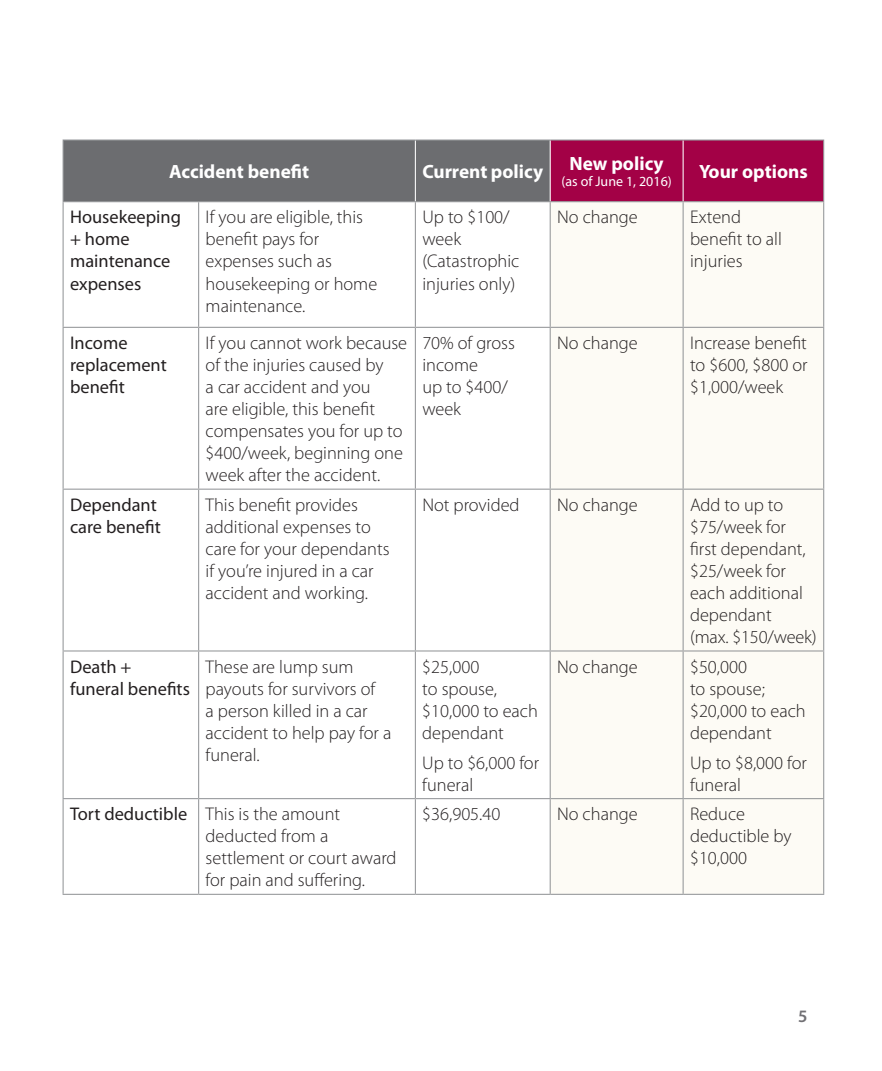
<style>
.page{position:relative;width:882px;height:1071px;background:#fff}
.page>*{position:absolute;margin:0;border:0;box-sizing:border-box;transform-origin:0 0}
.t1{font:700 19.25px "Myriad Pro";color:#fff}
.t2{font:300 18.38px/22.1px "Myriad Pro";color:#231f20}
.t3{font:18.38px/22.1px "Myriad Pro";color:#231f20}
.t4{font:600 17.5px "Myriad Pro";color:#717074}
.t5{font:14px "Myriad Pro";color:#fff}
</style>
<div class="page">
<svg style="left:64px;top:141px;width:759px;height:60px;background:#7f4661"></svg>
<div style="left:551px;top:202px;width:272px;height:692px;background:#fdfbf5"></div>
<hr style="left:63px;top:140px;width:136px;height:1px;background:#939598">
<hr style="left:63px;top:141px;width:1px;height:60px;background:#939598">
<hr style="left:199px;top:140px;width:216px;height:1px;background:#939598">
<hr style="left:415px;top:140px;width:135px;height:1px;background:#939598">
<hr style="left:550px;top:140px;width:133px;height:1px;background:#939598">
<hr style="left:683px;top:140px;width:141px;height:1px;background:#939598">
<hr style="left:823px;top:141px;width:1px;height:60px;background:#939598">
<hr style="left:63px;top:201px;width:136px;height:1px;background:#939598">
<hr style="left:63px;top:202px;width:1px;height:125px;background:#939598">
<hr style="left:199px;top:201px;width:216px;height:1px;background:#939598">
<hr style="left:198px;top:202px;width:1px;height:125px;background:#939598">
<hr style="left:415px;top:201px;width:135px;height:1px;background:#939598">
<hr style="left:415px;top:202px;width:1px;height:125px;background:#939598">
<hr style="left:550px;top:201px;width:133px;height:1px;background:#939598">
<hr style="left:550px;top:202px;width:1px;height:125px;background:#939598">
<hr style="left:683px;top:201px;width:141px;height:1px;background:#939598">
<hr style="left:683px;top:202px;width:1px;height:125px;background:#939598">
<hr style="left:823px;top:202px;width:1px;height:125px;background:#939598">
<hr style="left:63px;top:327px;width:136px;height:1px;background:#939598">
<hr style="left:63px;top:328px;width:1px;height:161px;background:#939598">
<hr style="left:199px;top:327px;width:216px;height:1px;background:#939598">
<hr style="left:198px;top:328px;width:1px;height:161px;background:#939598">
<hr style="left:415px;top:327px;width:135px;height:1px;background:#939598">
<hr style="left:415px;top:328px;width:1px;height:161px;background:#939598">
<hr style="left:550px;top:327px;width:133px;height:1px;background:#939598">
<hr style="left:550px;top:328px;width:1px;height:161px;background:#939598">
<hr style="left:683px;top:327px;width:141px;height:1px;background:#939598">
<hr style="left:683px;top:328px;width:1px;height:161px;background:#939598">
<hr style="left:823px;top:328px;width:1px;height:161px;background:#939598">
<hr style="left:63px;top:489px;width:136px;height:1px;background:#939598">
<hr style="left:63px;top:490px;width:1px;height:160px;background:#939598">
<hr style="left:199px;top:489px;width:216px;height:1px;background:#939598">
<hr style="left:198px;top:490px;width:1px;height:160px;background:#939598">
<hr style="left:415px;top:489px;width:135px;height:1px;background:#939598">
<hr style="left:415px;top:490px;width:1px;height:160px;background:#939598">
<hr style="left:550px;top:489px;width:133px;height:1px;background:#939598">
<hr style="left:550px;top:490px;width:1px;height:160px;background:#939598">
<hr style="left:683px;top:489px;width:141px;height:1px;background:#939598">
<hr style="left:683px;top:490px;width:1px;height:160px;background:#939598">
<hr style="left:823px;top:490px;width:1px;height:160px;background:#939598">
<hr style="left:63px;top:650px;width:136px;height:2px;background:#939598">
<hr style="left:63px;top:652px;width:1px;height:146px;background:#939598">
<hr style="left:199px;top:650px;width:216px;height:2px;background:#939598">
<hr style="left:198px;top:652px;width:1px;height:146px;background:#939598">
<hr style="left:415px;top:650px;width:135px;height:2px;background:#939598">
<hr style="left:415px;top:652px;width:1px;height:146px;background:#939598">
<hr style="left:550px;top:650px;width:133px;height:2px;background:#939598">
<hr style="left:550px;top:652px;width:1px;height:146px;background:#939598">
<hr style="left:683px;top:650px;width:141px;height:2px;background:#939598">
<hr style="left:683px;top:652px;width:1px;height:146px;background:#939598">
<hr style="left:823px;top:652px;width:1px;height:146px;background:#939598">
<hr style="left:63px;top:798px;width:136px;height:1px;background:#939598">
<hr style="left:63px;top:799px;width:1px;height:95px;background:#939598">
<hr style="left:199px;top:798px;width:216px;height:1px;background:#939598">
<hr style="left:198px;top:799px;width:1px;height:95px;background:#939598">
<hr style="left:415px;top:798px;width:135px;height:1px;background:#939598">
<hr style="left:415px;top:799px;width:1px;height:95px;background:#939598">
<hr style="left:550px;top:798px;width:133px;height:1px;background:#939598">
<hr style="left:550px;top:799px;width:1px;height:95px;background:#939598">
<hr style="left:683px;top:798px;width:141px;height:1px;background:#939598">
<hr style="left:683px;top:799px;width:1px;height:95px;background:#939598">
<hr style="left:823px;top:799px;width:1px;height:95px;background:#939598">
<hr style="left:63px;top:894px;width:136px;height:1px;background:#939598">
<hr style="left:199px;top:894px;width:216px;height:1px;background:#939598">
<hr style="left:415px;top:894px;width:135px;height:1px;background:#939598">
<hr style="left:550px;top:894px;width:133px;height:1px;background:#939598">
<hr style="left:683px;top:894px;width:141px;height:1px;background:#939598">
<hr style="left:415px;top:141px;width:1px;height:60px;background:#fff">
<hr style="left:550px;top:141px;width:1px;height:60px;background:#fff">
<hr style="left:683px;top:141px;width:1px;height:60px;background:#fff">
<p class="t1" style="left:169px;top:159px;width:142px">Accident benefit</p>
<p class="t1" style="left:422px;top:159px;width:122px">Current policy</p>
<p class="t1" style="left:570px;top:151px;width:96px">New policy</p>
<p class="t5" style="left:561px;top:173px;width:112px">(as of June 1, 2016)</p>
<p class="t1" style="left:699px;top:159px;width:110px">Your options</p>
<p class="t3" style="left:70px;top:206px;width:112px">Housekeeping + home maintenance expenses</p>
<p class="t2" style="left:206px;top:206px;width:173px">If you are eligible, this benefit pays for expenses such as housekeeping or home maintenance.</p>
<p class="t2" style="left:422px;top:206px;width:89px">Up to $100/ week</p>
<p class="t2" style="left:422px;top:250px;width:99px">(Catastrophic injuries only)</p>
<p class="t3" style="left:70px;top:332px;width:98px">Income replacement benefit</p>
<p class="t2" style="left:206px;top:332px;width:203px">If you cannot work because of the injuries caused by<br>a car accident and you<br>are eligible, this benefit compensates you for up to $400/week, beginning one week after the accident.</p>
<p class="t2" style="left:422px;top:332px;width:94px">70% of gross income</p>
<p class="t2" style="left:422px;top:376px;width:87px">up to $400/ week</p>
<p class="t2" style="left:557px;top:206px;width:82px">No change</p>
<p class="t2" style="left:690px;top:206px;width:93px">Extend benefit to all injuries</p>
<p class="t2" style="left:557px;top:332px;width:82px">No change</p>
<p class="t2" style="left:690px;top:332px;width:119px;text-align:justify">Increase benefit to $600, $800 or $1,000/week</p>
<p class="t3" style="left:70px;top:493px;width:92px">Dependant care benefit</p>
<p class="t2" style="left:206px;top:494px;width:185px">This benefit provides additional expenses to care for your dependants if you’re injured in a car accident and working.</p>
<p class="t2" style="left:422px;top:494px;width:99px">Not provided</p>
<p class="t2" style="left:557px;top:494px;width:82px">No change</p>
<p class="t2" style="left:690px;top:494px;width:117px">Add to up to $75/week for first dependant, $25/week for each additional dependant</p>
<p class="t2" style="left:690px;top:626px;width:128px">(max. $150/week)</p>
<p class="t3" style="left:70px;top:655px;width:121px">Death + funeral benefits</p>
<p class="t2" style="left:206px;top:655px;width:187px">These are lump sum payouts for survivors of<br>a person killed in a car accident to help pay for a funeral.</p>
<p class="t2" style="left:422px;top:655px;width:117px">$25,000<br>to spouse, $10,000 to each dependant</p>
<p class="t2" style="left:557px;top:655px;width:82px">No change</p>
<p class="t2" style="left:690px;top:655px;width:117px">$50,000<br>to spouse; $20,000 to each dependant</p>
<p class="t2" style="left:690px;top:751px;width:118px">Up to $8,000 for funeral</p>
<p class="t2" style="left:422px;top:751px;width:118px">Up to $6,000 for funeral</p>
<p class="t3" style="left:70px;top:803px;width:119px">Tort deductible</p>
<p class="t2" style="left:206px;top:803px;width:193px">This is the amount deducted from a settlement or court award for pain and suffering.</p>
<p class="t2" style="left:422px;top:803px;width:80px">$36,905.40</p>
<p class="t2" style="left:557px;top:803px;width:82px">No change</p>
<p class="t2" style="left:690px;top:803px;width:103px">Reduce deductible by $10,000</p>
<p class="t4" style="left:798px;top:1005px;width:11px">5</p>
</div>
